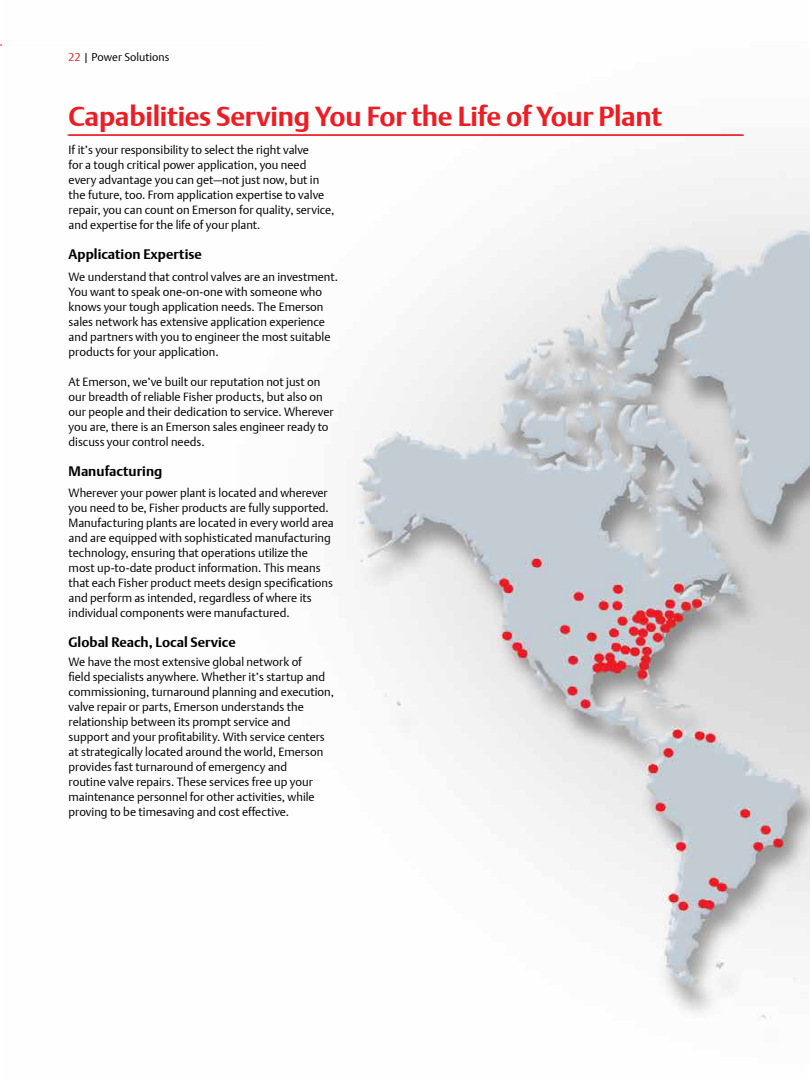
<style>
.page{position:relative;width:810px;height:1080px;background:#fff}
.page>*{position:absolute;margin:0;border:0;box-sizing:border-box;transform-origin:0 0}
.t1{font:700 27.5px "DTL Argo T";letter-spacing:-.01em;color:#ed1d24}
.t2{font:700 13.75px "DTL Argo T";color:#000}
.t3{font:300 11.88px/15px "DTL Argo T";color:#000}
.t4{font:300 11.25px "DTL Argo T";color:#000}
.s1{color:#ed1d24}
</style>
<div class="page">
<hr style="left:0;top:45px;width:265px;height:1px;background:#ed1d24">
<img style="left:2px;top:45px;width:808px;height:974px">
<hr style="left:69px;top:135px;width:675px;height:1px;background:#ed1d24">
<hr style="left:68px;top:134px;width:674px;height:2px;background:#ed1d24">
<p class="t4" style="left:68px;top:50px;width:103px"><span class="s1">22</span> | Power Solutions</p>
<h1 class="t1" style="left:68px;top:99px;width:595px">Capabilities Serving You For the Life of Your Plant</h1>
<p class="t3" style="left:69px;top:142px;width:267px">If it’s your responsibility to select the right valve<br>for a tough critical power application, you need every advantage you can get—not just now, but in the future, too. From application expertise to valve repair, you can count on Emerson for quality, service, and expertise for the life of your plant.</p>
<p class="t2" style="left:69px;top:246px;width:135px">Application Expertise</p>
<p class="t3" style="left:69px;top:270px;width:271px">We understand that control valves are an investment.<br>You want to speak one-on-one with someone who knows your tough application needs. The Emerson sales network has extensive application experience and partners with you to engineer the most suitable products for your application.</p>
<p class="t3" style="left:69px;top:375px;width:266px">At Emerson, we’ve built our reputation not just on our breadth of reliable Fisher products, but also on our people and their dedication to service. Wherever you are, there is an Emerson sales engineer ready to discuss your control needs.</p>
<p class="t2" style="left:69px;top:463px;width:95px">Manufacturing</p>
<p class="t3" style="left:69px;top:485px;width:267px">Wherever your power plant is located and wherever you need to be, Fisher products are fully supported.<br>Manufacturing plants are located in every world area and are equipped with sophisticated manufacturing technology, ensuring that operations utilize the most up-to-date product information. This means that each Fisher product meets design specifications and perform as intended, regardless of where its individual components were manufactured.</p>
<p class="t2" style="left:69px;top:634px;width:169px">Global Reach, Local Service</p>
<p class="t3" style="left:69px;top:654px;width:267px">We have the most extensive global network of<br>field specialists anywhere. Whether it’s startup and commissioning, turnaround planning and execution, valve repair or parts, Emerson understands the relationship between its prompt service and<br>support and your profitability. With service centers at strategically located around the world, Emerson provides fast turnaround of emergency and<br>routine valve repairs. These services free up your maintenance personnel for other activities, while proving to be timesaving and cost effective.</p>
</div>
